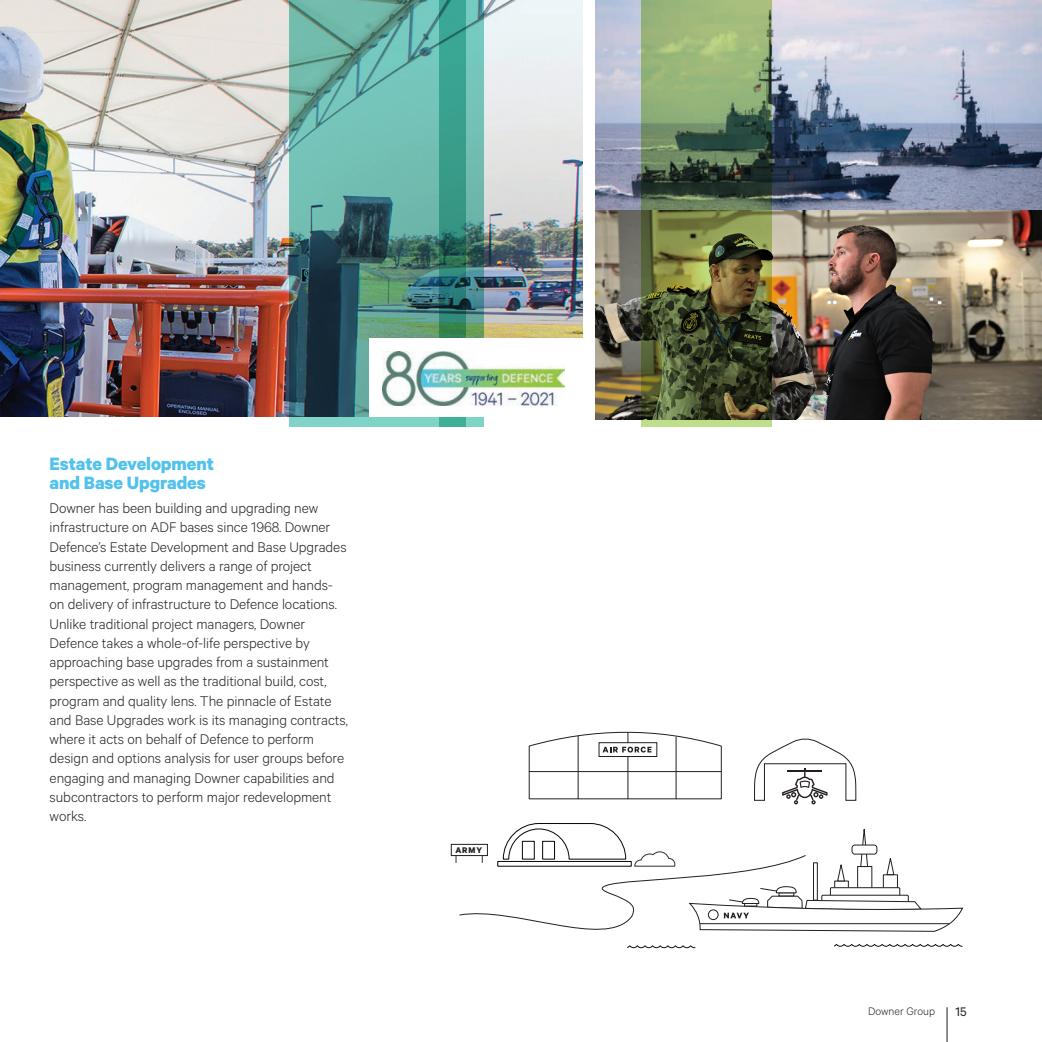
<style>
.page{position:relative;width:1042px;height:1042px;background:#fff}
.page>*{position:absolute;margin:0;border:0;box-sizing:border-box;transform-origin:0 0}
.Blue_subhead{font:700 20.12px/19.2px "Calibre";letter-spacing:-.005em;color:#52c2ec}
.Body_Copy{font:300 15.75px/19.2px "Calibre";letter-spacing:-.005em;color:#231f20}
.t1{font:14px "Calibre";color:#231f20}
.t2{font:300 12.25px "Calibre";color:#231f20}
.t3{font:700 9.28px "Calibre";color:#231f20}
</style>
<div class="page">
<hr style="left:947px;top:1007px;width:1px;height:35px;background:#231f20">
<img style="left:0;top:0;width:583px;height:417px">
<img style="left:290px;top:0;width:149px;height:427px">
<img style="left:439px;top:0;width:45px;height:427px">
<div style="left:369px;top:338px;width:214px;height:79px;background:#fff"></div>
<img style="left:382px;top:351px;width:183px;height:54px">
<img style="left:595px;top:0;width:447px;height:420px">
<img style="left:595px;top:211px;width:447px;height:206px">
<svg style="left:641px;top:0;width:130px;height:427px;background:#67774c"></svg>
<div style="left:451px;top:844px;width:37px;height:12px;background:#fff;border:1px solid #211e1e"></div>
<svg style="left:754px;top:738px;width:102px;height:66px"></svg>
<svg style="left:528px;top:732px;width:194px;height:68px"></svg>
<svg style="left:456px;top:823px;width:507px;height:125px"></svg>
<p class="Blue_subhead" style="left:50px;top:453px;width:166px">Estate Development and Base Upgrades</p>
<p class="Body_Copy" style="left:50px;top:498px;width:300px">Downer has been building and upgrading new infrastructure on ADF bases since 1968. Downer Defence’s Estate Development and Base Upgrades business currently delivers a range of project management, program management and hands&shy;on delivery of infrastructure to Defence locations.<br>Unlike traditional project managers, Downer Defence takes a whole-of-life perspective by approaching base upgrades from a sustainment perspective as well as the traditional build, cost, program and quality lens. The pinnacle of Estate and Base Upgrades work is its managing contracts, where it acts on behalf of Defence to perform design and options analysis for user groups before engaging and managing Downer capabilities and subcontractors to perform major redevelopment works.</p>
<p class="t3" style="left:455px;top:844px;width:28px">ARMY</p>
<p class="t2" style="left:868px;top:1004px;width:69px">Downer Group</p>
<p class="t1" style="left:955px;top:1004px;width:13px">15</p>
</div>
